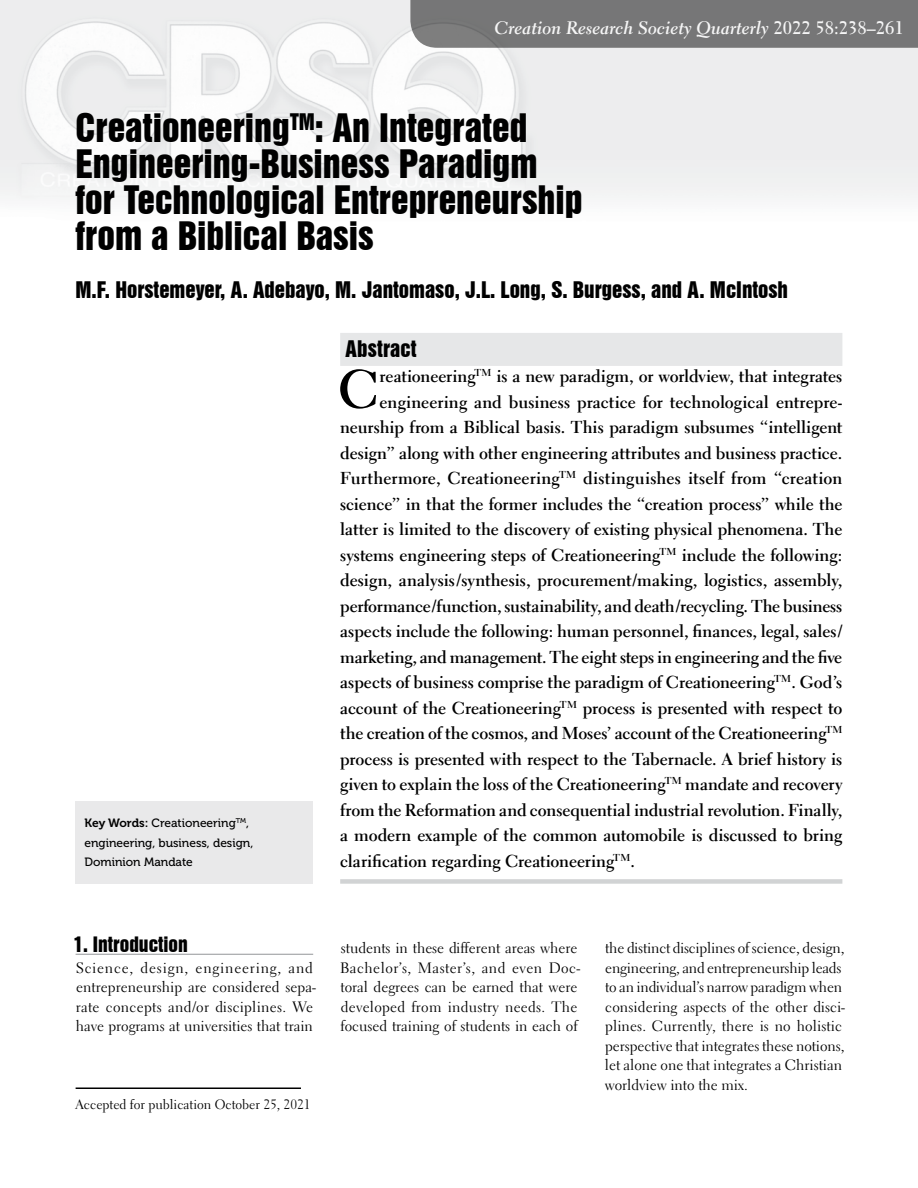
<style>
.page{position:relative;width:918px;height:1188px;background:#fff}
.page>*{position:absolute;margin:0;border:0;box-sizing:border-box;transform-origin:0 0}
.t1{font:700 53.55px "Electra LH";color:#000}
.t2{font:36px/36px "Swiss 921 BT Regular A";color:#000}
.t3{font:21px "Swiss 921 BT Regular A";color:#000}
.t4{font:19.5px "Swiss 921 BT Regular A";color:#000}
.t5{font:18px "Electra LH Bold Cursive";color:#fff}
.t6{font:700 17.25px "Electra LH";letter-spacing:-.005em;color:#000}
.t7{font:15px/19.5px "Electra LH";color:#000}
.t8{font:13.5px "Electra LH";color:#000}
.t9{font:12px/19.5px "Museo 500";color:#000}
.s1{font-family:"Electra LH";font-weight:700}
.s2{font-family:"Museo 700"}
</style>
<div class="page">
<img style="left:0;top:0;width:918px;height:199px">
<hr style="left:76px;top:954px;width:237px;height:1px;background:#939598">
<div style="left:410px;top:0;width:508px;height:48px;background:#767677"></div>
<div style="left:340px;top:333px;width:502px;height:33px;background:#e6e7e8"></div>
<div style="left:340px;top:879px;width:502px;height:5px;background:#d1d3d4"></div>
<hr style="left:76px;top:1088px;width:225px;height:1px;background:#000">
<div style="left:76px;top:801px;width:237px;height:82px;background:#e9e9ea"></div>
<p class="t5" style="left:495px;top:17px;width:411px">Creation Research Society Quarterly <span class="s1">2022 58:238–261</span></p>
<h2 class="t2" style="left:76px;top:110px;width:509px">Creationeering<sup>TM</sup>: An Integrated<br>Engineering-Business Paradigm for Technological Entrepreneurship from a Biblical Basis</h2>
<p class="t3" style="left:76px;top:276px;width:714px">M.F. Horstemeyer, A. Adebayo, M. Jantomaso, J.L. Long, S. Burgess, and A. McIntosh</p>
<p class="t3" style="left:346px;top:335px;width:73px">Abstract</p>
<h1 class="t1" style="left:338px;top:356px;width:43px">C</h1>
<p class="t6" style="left:380px;top:366px;width:464px">reationeering<sup>TM</sup> is a new paradigm, or worldview, that integrates</p>
<p class="t6" style="left:380px;top:391px;width:464px">engineering and business practice for technological entrepre-</p>
<p class="t6" style="left:340px;top:417px;width:504px">neurship from a Biblical basis. This paradigm subsumes “intelligent</p>
<p class="t6" style="left:340px;top:442px;width:504px">design” along with other engineering attributes and business practice.</p>
<p class="t6" style="left:340px;top:468px;width:504px">Furthermore, Creationeering<sup>TM</sup> distinguishes itself from “creation</p>
<p class="t6" style="left:340px;top:493px;width:504px">science” in that the former includes the “creation process” while the</p>
<p class="t6" style="left:340px;top:519px;width:504px">latter is limited to the discovery of existing physical phenomena. The</p>
<p class="t6" style="left:340px;top:544px;width:504px">systems engineering steps of Creationeering<sup>TM</sup> include the following:</p>
<p class="t6" style="left:340px;top:570px;width:504px">design, analysis/synthesis, procurement/making, logistics, assembly,</p>
<p class="t6" style="left:340px;top:595px;width:504px">performance/function, sustainability, and death/recycling. The business</p>
<p class="t6" style="left:340px;top:620px;width:504px">aspects include the following: human personnel, finances, legal, sales/</p>
<p class="t6" style="left:340px;top:646px;width:504px">marketing, and management. The eight steps in engineering and the five</p>
<p class="t6" style="left:340px;top:671px;width:504px">aspects of business comprise the paradigm of Creationeering<sup>TM</sup>. God’s</p>
<p class="t6" style="left:340px;top:697px;width:504px">account of the Creationeering<sup>TM</sup> process is presented with respect to</p>
<p class="t6" style="left:340px;top:723px;width:504px">the creation of the cosmos, and Moses’ account of the Creationeering<sup>TM</sup></p>
<p class="t6" style="left:340px;top:748px;width:504px">process is presented with respect to the Tabernacle. A brief history is</p>
<p class="t6" style="left:340px;top:774px;width:504px">given to explain the loss of the Creationeering<sup>TM</sup> mandate and recovery</p>
<p class="t6" style="left:340px;top:799px;width:504px">from the Reformation and consequential industrial revolution. Finally,</p>
<p class="t6" style="left:340px;top:825px;width:504px">a modern example of the common automobile is discussed to bring</p>
<p class="t6" style="left:340px;top:850px;width:296px">clarification regarding Creationeering<sup>TM</sup>.</p>
<p class="t9" style="left:85px;top:814px;width:170px"><span class="s2">Key Words:</span> Creationeering<sup>TM</sup>, engineering, business, design,<br>Dominion Mandate</p>
<p class="t4" style="left:73px;top:932px;width:116px">1. Introduction</p>
<p class="t7" style="left:76px;top:958px;width:242px">Science, design, engineering, and entrepreneurship are considered sepa&shy;rate concepts and/or disciplines. We have programs at universities that train</p>
<p class="t8" style="left:76px;top:1096px;width:237px">Accepted for publication October 25, 2021</p>
<p class="t7" style="left:340px;top:938px;width:242px">students in these different areas where Bachelor’s, Master’s, and even Doc&shy;toral degrees can be earned that were developed from industry needs. The focused training of students in each of</p>
<p class="t7" style="left:605px;top:938px;width:242px">the distinct disciplines of science, design, engineering, and entrepreneurship leads to an individual’s narrow paradigm when considering aspects of the other disci&shy;plines. Currently, there is no holistic perspective that integrates these notions, let alone one that integrates a Christian worldview into the mix.</p>
</div>
